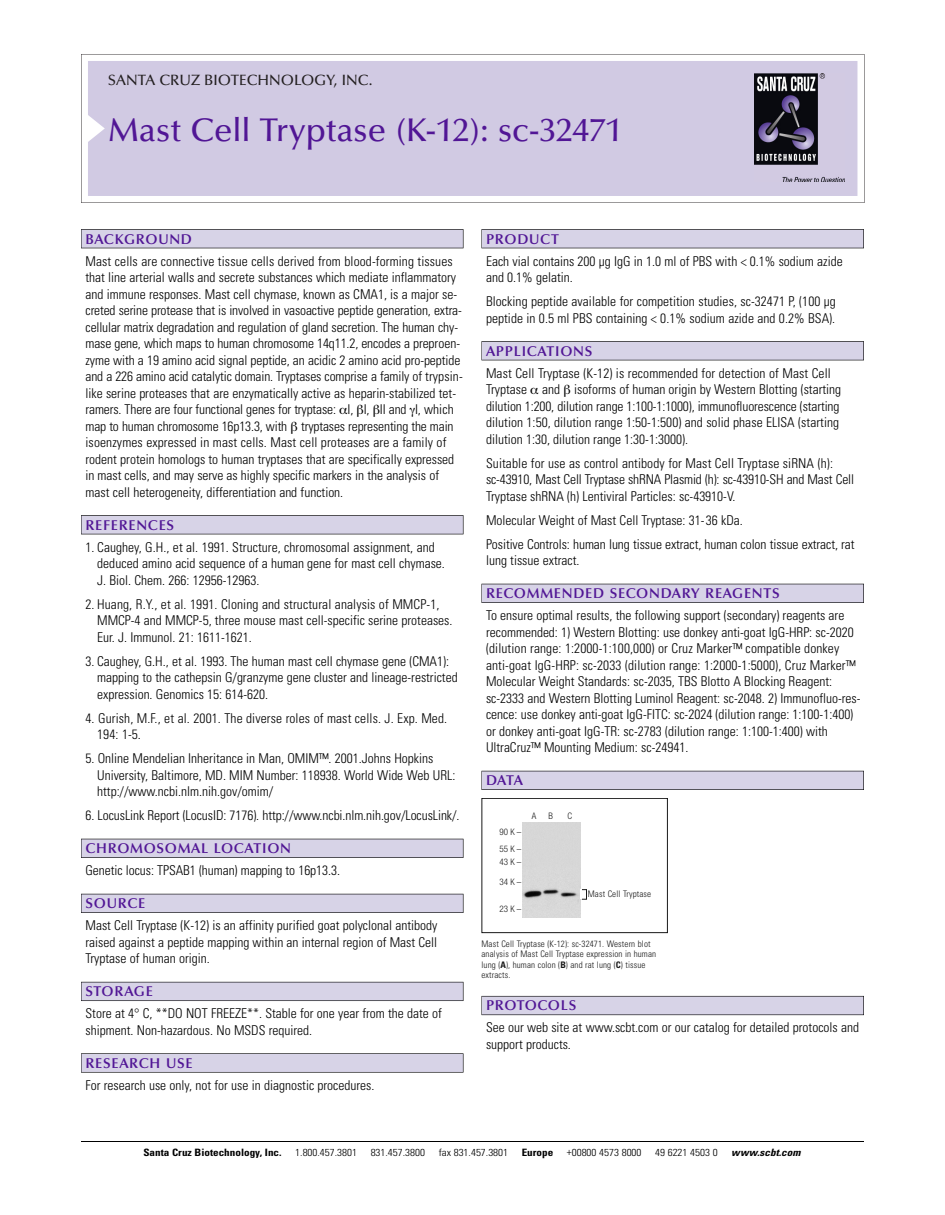
<style>
.page{position:relative;width:945px;height:1215px;background:#fff}
.page>*{position:absolute;margin:0;border:0;box-sizing:border-box;transform-origin:0 0}
.t1{font:500 33px "Optima";color:#511695}
.t2{font:500 15px "Optima";color:#231f20}
.t3{font:600 14.25px "Optima";letter-spacing:.05em;color:#511695}
.t4{font:300 condensed 13.5px/16.5px "Univers";color:#000}
.t5{font:300 condensed 10.2px "Univers";color:#000;scale:1.1 1}
.t6{font:700 condensed 10.2px "Univers";color:#000;scale:1.1 1}
.t7{font:italic 700 condensed 10.2px "Univers";letter-spacing:.005em;color:#000;scale:1.1 1}
.t8{font:9px/10.5px "Univers Condensed Light+CVMYDU";letter-spacing:.015em;color:#191919}
.t9{font:9px/16.5px "Helvetica Neue Light Cond+ZQYMLR";letter-spacing:.12em;color:#191919}
.s1{font-family:"Univers Condensed Bold+HYSZRY"}
</style>
<div class="page">
<svg style="left:81px;top:54px;width:783px;height:149px"></svg>
<div style="left:88px;top:61px;width:769px;height:135px;background:#d1cae3"></div>
<img style="left:755px;top:74px;width:90px;height:108px">
<div style="left:81px;top:229px;width:382px;height:19px;background:#525156"></div>
<div style="left:81px;top:230px;width:382px;height:18px;background:#d7d3e7"></div>
<div style="left:81px;top:515px;width:382px;height:19px;background:#525155"></div>
<div style="left:81px;top:516px;width:382px;height:18px;background:#d7d3e7"></div>
<div style="left:81px;top:839px;width:382px;height:19px;background:#525158"></div>
<div style="left:81px;top:839px;width:382px;height:18px;background:#d7d3e7"></div>
<div style="left:81px;top:894px;width:382px;height:19px;background:#54535a"></div>
<div style="left:81px;top:894px;width:382px;height:18px;background:#d7d3e7"></div>
<div style="left:81px;top:982px;width:382px;height:19px;background:#5b5a62"></div>
<div style="left:81px;top:982px;width:382px;height:18px;background:#d7d3e7"></div>
<div style="left:81px;top:1053px;width:382px;height:20px;background:#666667"></div>
<div style="left:81px;top:1054px;width:382px;height:18px;background:#d7d3e7"></div>
<div style="left:482px;top:229px;width:382px;height:19px;background:#525156"></div>
<div style="left:482px;top:230px;width:381px;height:18px;background:#d7d3e7"></div>
<div style="left:482px;top:341px;width:382px;height:19px;background:#525155"></div>
<div style="left:482px;top:342px;width:381px;height:18px;background:#d7d3e7"></div>
<div style="left:482px;top:584px;width:382px;height:19px;background:#525158"></div>
<div style="left:482px;top:584px;width:381px;height:18px;background:#d7d3e7"></div>
<div style="left:482px;top:771px;width:382px;height:19px;background:#54535a"></div>
<div style="left:482px;top:771px;width:381px;height:18px;background:#d7d3e7"></div>
<div style="left:482px;top:996px;width:382px;height:19px;background:#66646d"></div>
<div style="left:482px;top:997px;width:381px;height:18px;background:#d7d3e7"></div>
<hr style="left:81px;top:1141px;width:783px;height:1px;background:#000">
<div style="left:482px;top:798px;width:186px;height:135px;border:1px solid #191919"></div>
<div style="left:522px;top:823px;width:58px;height:95px;background:#d7d7d7"></div>
<div style="left:582px;top:890px;width:5px;height:9px;border:1px solid #191919"></div>
<p class="t2" style="left:108px;top:74px;width:266px">SANTA CRUZ BIOTECHNOLOGY, INC.</p>
<h1 class="t1" style="left:108px;top:117px;width:516px">Mast Cell Tryptase (K-12): sc-32471</h1>
<p class="t3" style="left:86px;top:233px;width:108px">BACKGROUND</p>
<p class="t4" style="left:86px;top:254px;width:379px">Mast cells are connective tissue cells derived from blood-forming tissues that line arterial walls and secrete substances which mediate inflammatory and immune responses. Mast cell chymase, known as CMA1, is a major se&shy;creted serine protease that is involved in vasoactive peptide generation, extra&shy;cellular matrix degradation and regulation of gland secretion. The human chy&shy;mase gene, which maps to human chromosome 14q11.2, encodes a preproen&shy;zyme with a 19 amino acid signal peptide, an acidic 2 amino acid pro-peptide and a 226 amino acid catalytic domain. Tryptases comprise a family of trypsin&shy;like serine proteases that are enzymatically active as heparin-stabilized tet&shy;ramers. There are four functional genes for tryptase: I, I, II and I, which map to human chromosome 16p13.3, with tryptases representing the main isoenzymes expressed in mast cells. Mast cell proteases are a family of rodent protein homologs to human tryptases that are specifically expressed in mast cells, and may serve as highly specific markers in the analysis of mast cell heterogeneity, differentiation and function.</p>
<p class="t3" style="left:86px;top:519px;width:90px">REFERENCES</p>
<p class="t4" style="left:97px;top:540px;width:349px;text-indent:-12px">1. Caughey, G.H., et al. 1991. Structure, chromosomal assignment, and deduced amino acid sequence of a human gene for mast cell chymase.<br>J. Biol. Chem. 266: 12956-12963.</p>
<p class="t4" style="left:97px;top:597px;width:357px;text-indent:-12px">2. Huang, R.Y., et al. 1991. Cloning and structural analysis of MMCP-1,<br>MMCP-4 and MMCP-5, three mouse mast cell-specific serine proteases.<br>Eur. J. Immunol. 21: 1611-1621.</p>
<p class="t4" style="left:97px;top:654px;width:362px;text-indent:-12px">3. Caughey, G.H., et al. 1993. The human mast cell chymase gene (CMA1): mapping to the cathepsin G/granzyme gene cluster and lineage-restricted expression. Genomics 15: 614-620.</p>
<p class="t4" style="left:97px;top:711px;width:351px;text-indent:-12px">4. Gurish, M.F., et al. 2001. The diverse roles of mast cells. J. Exp. Med.<br>194: 1-5.</p>
<p class="t4" style="left:97px;top:751px;width:360px;text-indent:-12px">5. Online Mendelian Inheritance in Man, OMIM™. 2001.Johns Hopkins<br>University, Baltimore, MD. MIM Number: 118938. World Wide Web URL: http://www.ncbi.nlm.nih.gov/omim/</p>
<p class="t4" style="left:86px;top:808px;width:376px">6. LocusLink Report (LocusID: 7176). http://www.ncbi.nlm.nih.gov/LocusLink/.</p>
<p class="t3" style="left:86px;top:843px;width:207px">CHROMOSOMAL LOCATION</p>
<p class="t4" style="left:86px;top:863px;width:256px">Genetic locus: TPSAB1 (human) mapping to 16p13.3.</p>
<p class="t3" style="left:86px;top:898px;width:61px">SOURCE</p>
<p class="t4" style="left:86px;top:918px;width:353px;text-align:justify">Mast Cell Tryptase (K-12) is an affinity purified goat polyclonal antibody raised against a peptide mapping within an internal region of Mast Cell Tryptase of human origin.</p>
<p class="t3" style="left:86px;top:986px;width:69px">STORAGE</p>
<p class="t4" style="left:86px;top:1006px;width:358px">Store at 4° C, **DO NOT FREEZE**. Stable for one year from the date of shipment. Non-hazardous. No MSDS required.</p>
<p class="t3" style="left:86px;top:1057px;width:109px">RESEARCH USE</p>
<p class="t4" style="left:86px;top:1078px;width:290px">For research use only, not for use in diagnostic procedures.</p>
<p class="t3" style="left:486px;top:233px;width:74px">PRODUCT</p>
<p class="t4" style="left:486px;top:254px;width:358px">Each vial contains 200 µg IgG in 1.0 ml of PBS with &lt; 0.1% sodium azide and 0.1% gelatin.</p>
<p class="t4" style="left:486px;top:294px;width:351px">Blocking peptide available for competition studies, sc-32471 P, (100 µg peptide in 0.5 ml PBS containing &lt; 0.1% sodium azide and 0.2% BSA).</p>
<p class="t3" style="left:486px;top:345px;width:108px">APPLICATIONS</p>
<p class="t4" style="left:486px;top:366px;width:357px">Mast Cell Tryptase (K-12) is recommended for detection of Mast Cell Tryptase and isoforms of human origin by Western Blotting (starting dilution 1:200, dilution range 1:100-1:1000), immunofluorescence (starting dilution 1:50, dilution range 1:50-1:500) and solid phase ELISA (starting dilution 1:30, dilution range 1:30-1:3000).</p>
<p class="t4" style="left:486px;top:456px;width:370px">Suitable for use as control antibody for Mast Cell Tryptase siRNA (h): sc-43910, Mast Cell Tryptase shRNA Plasmid (h): sc-43910-SH and Mast Cell<br>Tryptase shRNA (h) Lentiviral Particles: sc-43910-V.</p>
<p class="t4" style="left:486px;top:509px;width:370px;line-height:24px">Molecular Weight of Mast Cell Tryptase: 31-36 kDa.<br>Positive Controls: human lung tissue extract, human colon tissue extract, rat</p>
<p class="t4" style="left:486px;top:553px;width:95px">lung tissue extract.</p>
<p class="t3" style="left:486px;top:588px;width:295px">RECOMMENDED SECONDARY REAGENTS</p>
<p class="t4" style="left:486px;top:608px;width:376px">To ensure optimal results, the following support (secondary) reagents are recommended: 1) Western Blotting: use donkey anti-goat IgG-HRP: sc-2020 (dilution range: 1:2000-1:100,000) or Cruz Marker™ compatible donkey anti-goat IgG-HRP: sc-2033 (dilution range: 1:2000-1:5000), Cruz Marker™ Molecular Weight Standards: sc-2035, TBS Blotto A Blocking Reagent: sc-2333 and Western Blotting Luminol Reagent: sc-2048. 2) Immunofluo-res&shy;cence: use donkey anti-goat IgG-FITC: sc-2024 (dilution range: 1:100-1:400) or donkey anti-goat IgG-TR: sc-2783 (dilution range: 1:100-1:400) with UltraCruz™ Mounting Medium: sc-24941.</p>
<p class="t3" style="left:486px;top:775px;width:39px">DATA</p>
<p class="t9" style="left:500px;top:824px;width:23px">90K–<br>55K–</p>
<p class="t9" style="left:500px;top:853px;width:23px;line-height:19.5px">43K–<br>34K–</p>
<p class="t9" style="left:500px;top:901px;width:23px">23K–</p>
<p class="t9" style="left:532px;top:809px;width:6px">A</p>
<p class="t9" style="left:549px;top:809px;width:6px">B</p>
<p class="t9" style="left:567px;top:809px;width:6px">C</p>
<p class="t8" style="left:588px;top:889px;width:65px">Mast Cell Tryptase</p>
<p class="t8" style="left:482px;top:939px;width:176px">Mast Cell Tryptase (K-12): sc-32471. Western blot analysis of Mast Cell Tryptase expression in human lung (<span class="s1">A</span>), human colon (<span class="s1">B</span>) and rat lung (<span class="s1">C</span>) tissue extracts.</p>
<p class="t3" style="left:486px;top:1000px;width:92px">PROTOCOLS</p>
<p class="t4" style="left:486px;top:1021px;width:375px">See our web site at www.scbt.com or our catalog for detailed protocols and support products.</p>
<p class="t6" style="left:143px;top:1148px;width:127px">Santa Cruz Biotechnology, Inc.</p>
<p class="t5" style="left:295px;top:1148px;width:58px">1.800.457.3801</p>
<p class="t5" style="left:371px;top:1148px;width:51px">831.457.3800</p>
<p class="t5" style="left:439px;top:1148px;width:65px">fax 831.457.3801</p>
<p class="t6" style="left:522px;top:1148px;width:30px">Europe</p>
<p class="t5" style="left:567px;top:1148px;width:69px">+00800 4573 8000</p>
<p class="t5" style="left:655px;top:1148px;width:58px">49 6221 4503 0</p>
<p class="t7" style="left:731px;top:1148px;width:64px">www.scbt.com</p>
</div>
